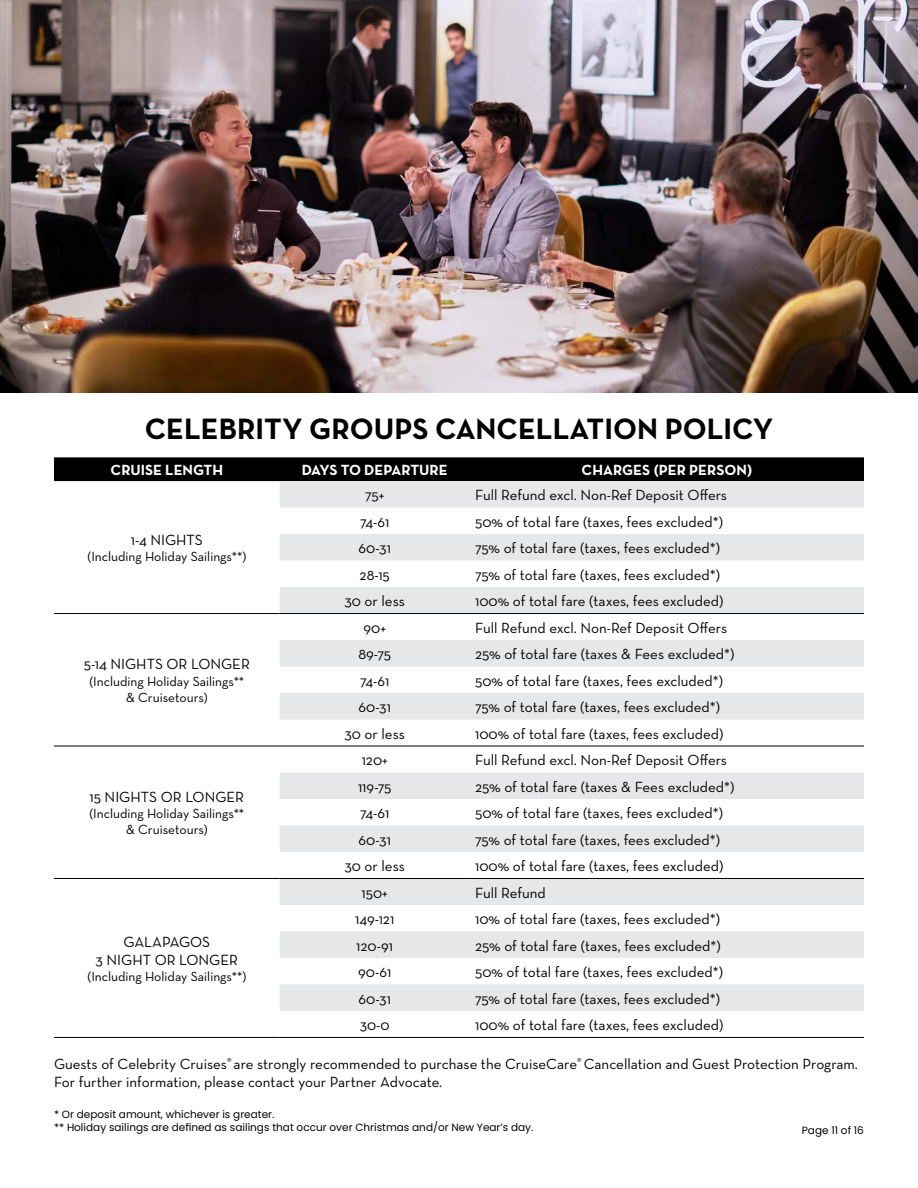
<style>
.page{position:relative;width:918px;height:1188px;background:#fff}
.page>*{position:absolute;margin:0;border:0;box-sizing:border-box;transform-origin:0 0}
.t1{font:700 30px "Neutraface Text";color:#000}
.t2{font:15px/18px "Neutraface Text";color:#000;text-align:center}
.t3{font:700 15px "Neutraface Text";color:#fff}
.t4{font:13.5px/16.2px "Neutraface Text";color:#000;text-align:center}
.t5{font:10.5px/13.5px "Poppins";color:#000}
</style>
<div class="page">
<div style="left:54px;top:457px;width:810px;height:24px;background:#000"></div>
<svg style="left:280px;top:481px;width:584px;height:530px"></svg>
<svg style="left:280px;top:773px;width:584px;height:79px;fill:#e6e7e8"></svg>
<hr style="left:54px;top:613px;width:226px;height:1px;background:#000">
<hr style="left:54px;top:746px;width:226px;height:1px;background:#000">
<hr style="left:54px;top:878px;width:226px;height:1px;background:#000">
<hr style="left:54px;top:1037px;width:226px;height:1px;background:#000">
<hr style="left:280px;top:613px;width:190px;height:1px;background:#000">
<hr style="left:470px;top:613px;width:394px;height:1px;background:#000">
<hr style="left:280px;top:746px;width:190px;height:1px;background:#000">
<hr style="left:470px;top:746px;width:394px;height:1px;background:#000">
<hr style="left:280px;top:878px;width:190px;height:1px;background:#000">
<hr style="left:470px;top:878px;width:394px;height:1px;background:#000">
<hr style="left:280px;top:1037px;width:190px;height:1px;background:#000">
<hr style="left:470px;top:1037px;width:394px;height:1px;background:#000">
<img style="left:0;top:0;width:918px;height:392px">
<h1 class="t1" style="left:145px;top:409px;width:630px">CELEBRITY GROUPS CANCELLATION POLICY</h1>
<p class="t3" style="left:111px;top:460px;width:114px">CRUISE LENGTH</p>
<p class="t3" style="left:302px;top:460px;width:147px">DAYS TO DEPARTURE</p>
<p class="t3" style="left:582px;top:460px;width:172px">CHARGES (PER PERSON)</p>
<p class="t2" style="left:131px;top:531px;width:74px">1-4 NIGHTS</p>
<p class="t4" style="left:87px;top:548px;width:160px">(Including Holiday Sailings**)</p>
<p class="t2" style="left:84px;top:655px;width:168px">5-14 NIGHTS OR LONGER</p>
<p class="t4" style="left:89px;top:673px;width:156px">(Including Holiday Sailings** &amp; Cruisetours)</p>
<p class="t2" style="left:90px;top:788px;width:156px">15 NIGHTS OR LONGER</p>
<p class="t4" style="left:89px;top:805px;width:156px">(Including Holiday Sailings** &amp; Cruisetours)</p>
<p class="t2" style="left:365px;top:486px;width:21px">75+</p>
<p class="t2" style="left:475px;top:486px;width:253px">Full Refund excl. Non-Ref Deposit Offers</p>
<p class="t2" style="left:360px;top:512px;width:31px">74-61</p>
<p class="t2" style="left:475px;top:512px;width:249px">50% of total fare (taxes, fees excluded*)</p>
<p class="t2" style="left:359px;top:539px;width:34px">60-31</p>
<p class="t2" style="left:475px;top:539px;width:246px">75% of total fare (taxes, fees excluded*)</p>
<p class="t2" style="left:360px;top:565px;width:32px">28-15</p>
<p class="t2" style="left:475px;top:565px;width:246px">75% of total fare (taxes, fees excluded*)</p>
<p class="t2" style="left:345px;top:592px;width:62px">30 or less</p>
<p class="t2" style="left:475px;top:592px;width:250px">100% of total fare (taxes, fees excluded)</p>
<p class="t2" style="left:364px;top:618px;width:24px">90+</p>
<p class="t2" style="left:475px;top:618px;width:253px">Full Refund excl. Non-Ref Deposit Offers</p>
<p class="t2" style="left:358px;top:645px;width:34px">89-75</p>
<p class="t2" style="left:475px;top:645px;width:261px">25% of total fare (taxes &amp; Fees excluded*)</p>
<p class="t2" style="left:360px;top:671px;width:31px">74-61</p>
<p class="t2" style="left:475px;top:671px;width:249px">50% of total fare (taxes, fees excluded*)</p>
<p class="t2" style="left:359px;top:698px;width:34px">60-31</p>
<p class="t2" style="left:475px;top:698px;width:246px">75% of total fare (taxes, fees excluded*)</p>
<p class="t2" style="left:345px;top:724px;width:62px">30 or less</p>
<p class="t2" style="left:475px;top:724px;width:250px">100% of total fare (taxes, fees excluded)</p>
<p class="t2" style="left:362px;top:751px;width:28px">120+</p>
<p class="t2" style="left:475px;top:751px;width:253px">Full Refund excl. Non-Ref Deposit Offers</p>
<p class="t2" style="left:358px;top:777px;width:35px">119-75</p>
<p class="t2" style="left:475px;top:777px;width:261px">25% of total fare (taxes &amp; Fees excluded*)</p>
<p class="t2" style="left:360px;top:804px;width:31px">74-61</p>
<p class="t2" style="left:475px;top:804px;width:249px">50% of total fare (taxes, fees excluded*)</p>
<p class="t2" style="left:359px;top:830px;width:34px">60-31</p>
<p class="t2" style="left:475px;top:830px;width:246px">75% of total fare (taxes, fees excluded*)</p>
<p class="t2" style="left:345px;top:857px;width:62px">30 or less</p>
<p class="t2" style="left:475px;top:857px;width:250px">100% of total fare (taxes, fees excluded)</p>
<p class="t2" style="left:362px;top:883px;width:28px">150+</p>
<p class="t2" style="left:475px;top:883px;width:72px">Full Refund</p>
<p class="t2" style="left:355px;top:910px;width:40px">149-121</p>
<p class="t2" style="left:475px;top:910px;width:246px">10% of total fare (taxes, fees excluded*)</p>
<p class="t2" style="left:356px;top:936px;width:38px">120-91</p>
<p class="t2" style="left:475px;top:936px;width:247px">25% of total fare (taxes, fees excluded*)</p>
<p class="t2" style="left:358px;top:963px;width:35px">90-61</p>
<p class="t2" style="left:475px;top:963px;width:249px">50% of total fare (taxes, fees excluded*)</p>
<p class="t2" style="left:359px;top:989px;width:34px">60-31</p>
<p class="t2" style="left:475px;top:989px;width:246px">75% of total fare (taxes, fees excluded*)</p>
<p class="t2" style="left:360px;top:1016px;width:32px">30-0</p>
<p class="t2" style="left:475px;top:1016px;width:250px">100% of total fare (taxes, fees excluded)</p>
<p class="t2" style="left:54px;top:1055px;width:806px;text-align:left">Guests of Celebrity Cruises<sup>®</sup> are strongly recommended to purchase the CruiseCare<sup>®</sup> Cancellation and Guest Protection Program.<br>For further information, please contact your Partner Advocate.</p>
<p class="t5" style="left:54px;top:1108px;width:481px">* Or deposit amount, whichever is greater.<br>** Holiday sailings are defined as sailings that occur over Christmas and/or New Year’s day.</p>
<p class="t2" style="left:96px;top:932px;width:144px">GALAPAGOS<br>3 NIGHT OR LONGER</p>
<p class="t4" style="left:87px;top:968px;width:160px">(Including Holiday Sailings**)</p>
<p class="t5" style="left:802px;top:1124px;width:64px">Page 11 of 16</p>
</div>
